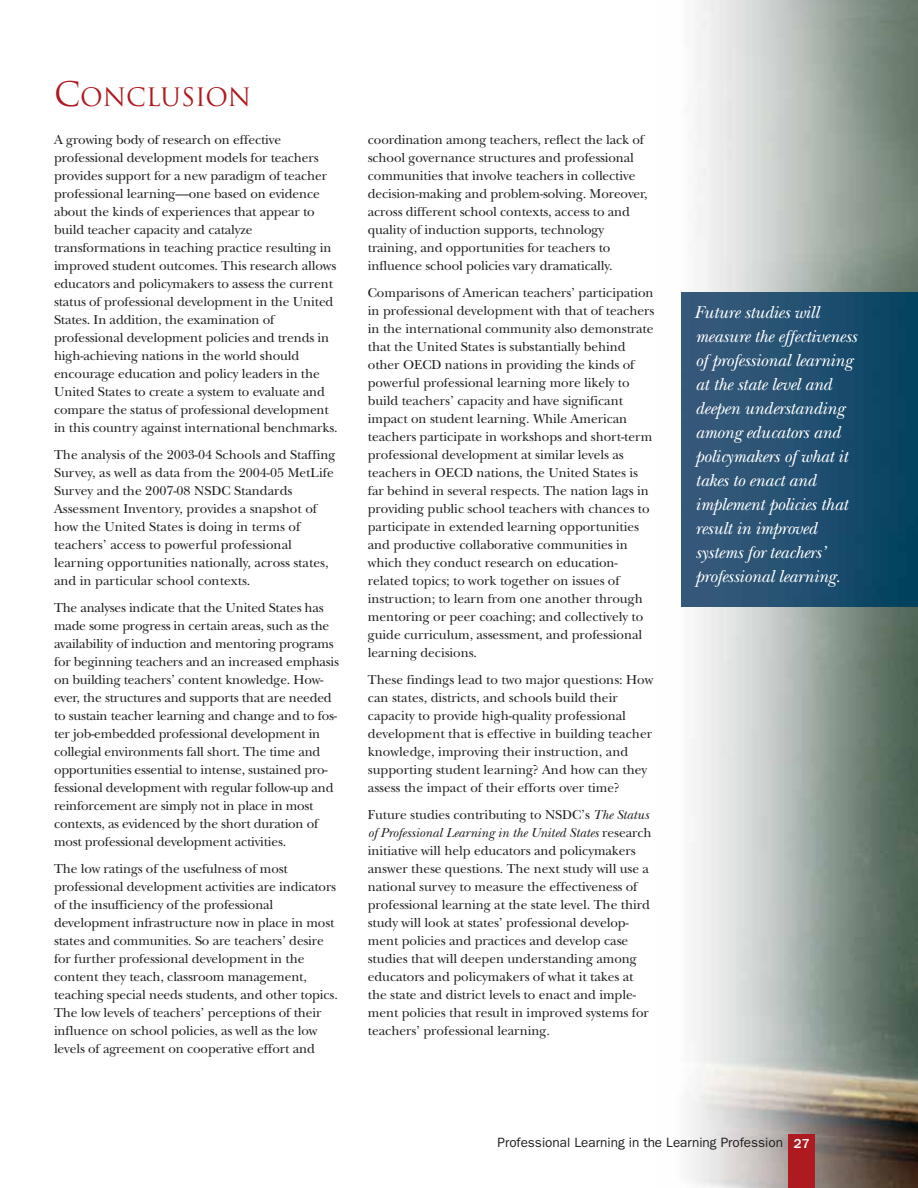
<style>
.page{position:relative;width:918px;height:1188px;background:#fff}
.page>*{position:absolute;margin:0;border:0;box-sizing:border-box;transform-origin:0 0}
.t1{font:24.75px "Trajan";letter-spacing:-.005em;color:#ae1a1f}
.t2{font:italic 18px/24px "New Baskerville";letter-spacing:-.015em;color:#fff}
.t3{font:13.5px/18px "New Baskerville";letter-spacing:-.01em;color:#231f20}
.t4{font:13.5px "Franklin Gothic LT";color:#231f20}
.s1{font-size:33px}
.s2{font-style:italic}
.s3{font-weight:500;color:#fff}
</style>
<div class="page">
<img style="left:681px;top:0;width:237px;height:1188px">
<div style="left:788px;top:1134px;width:27px;height:54px;background:#ae1a1f"></div>
<img style="left:682px;top:293px;width:236px;height:313px">
<h1 class="t1" style="left:54px;top:83px;width:199px"><span class="s1">C</span>ONCLUSION</h1>
<p class="t3" style="left:54px;top:132px;width:285px">A growing body of research on effective professional development models for teachers provides support for a new paradigm of teacher professional learning—one based on evidence about the kinds of experiences that appear to build teacher capacity and catalyze transformations in teaching practice resulting in improved student outcomes. This research allows educators and policymakers to assess the current status of professional development in the United States. In addition, the examination of professional development policies and trends in high-achieving nations in the world should encourage education and policy leaders in the United States to create a system to evaluate and compare the status of professional development in this country against international benchmarks.</p>
<p class="t3" style="left:54px;top:447px;width:283px">The analysis of the 2003-04 Schools and Staffing Survey, as well as data from the 2004-05 MetLife Survey and the 2007-08 NSDC Standards Assessment Inventory, provides a snapshot of how the United States is doing in terms of teachers’ access to powerful professional learning opportunities nationally, across states, and in particular school contexts.</p>
<p class="t3" style="left:54px;top:600px;width:286px">The analyses indicate that the United States has made some progress in certain areas, such as the availability of induction and mentoring programs for beginning teachers and an increased emphasis on building teachers’ content knowledge. How&shy;ever, the structures and supports that are needed to sustain teacher learning and change and to fos&shy;ter job-embedded professional development in collegial environments fall short. The time and opportunities essential to intense, sustained pro&shy;fessional development with regular follow-up and reinforcement are simply not in place in most contexts, as evidenced by the short duration of most professional development activities.</p>
<p class="t3" style="left:54px;top:861px;width:285px">The low ratings of the usefulness of most professional development activities are indicators of the insufficiency of the professional development infrastructure now in place in most states and communities. So are teachers’ desire for further professional development in the content they teach, classroom management, teaching special needs students, and other topics.<br>The low levels of teachers’ perceptions of their influence on school policies, as well as the low levels of agreement on cooperative effort and</p>
<p class="t3" style="left:368px;top:132px;width:281px">coordination among teachers, reflect the lack of school governance structures and professional communities that involve teachers in collective decision-making and problem-solving. Moreover, across different school contexts, access to and quality of induction supports, technology training, and opportunities for teachers to influence school policies vary dramatically.</p>
<p class="t3" style="left:368px;top:285px;width:288px">Comparisons of American teachers’ participation in professional development with that of teachers in the international community also demonstrate that the United States is substantially behind other OECD nations in providing the kinds of powerful professional learning more likely to build teachers’ capacity and have significant impact on student learning. While American teachers participate in workshops and short-term professional development at similar levels as teachers in OECD nations, the United States is far behind in several respects. The nation lags in providing public school teachers with chances to participate in extended learning opportunities and productive collaborative communities in which they conduct research on education&shy;related topics; to work together on issues of instruction; to learn from one another through mentoring or peer coaching; and collectively to guide curriculum, assessment, and professional learning decisions.</p>
<p class="t3" style="left:368px;top:672px;width:287px">These findings lead to two major questions: How can states, districts, and schools build their capacity to provide high-quality professional development that is effective in building teacher knowledge, improving their instruction, and supporting student learning? And how can they assess the impact of their efforts over time?</p>
<p class="t3" style="left:368px;top:807px;width:285px">Future studies contributing to NSDC’s <span class="s2">The Status of Professional Learning in the United States</span> research initiative will help educators and policymakers answer these questions. The next study will use a national survey to measure the effectiveness of professional learning at the state level. The third study will look at states’ professional develop&shy;ment policies and practices and develop case studies that will deepen understanding among educators and policymakers of what it takes at the state and district levels to enact and imple&shy;ment policies that result in improved systems for teachers’ professional learning.</p>
<p class="t2" style="left:695px;top:303px;width:163px">Future studies will measure the effectiveness of professional learning at the state level and deepen understanding among educators and policymakers of what it takes to enact and implement policies that result in improved systems for teachers’ professional learning.</p>
<p class="t4" style="left:498px;top:1138px;width:314px">Professional Learning in the Learning Profession <span class="s3">27</span></p>
</div>
